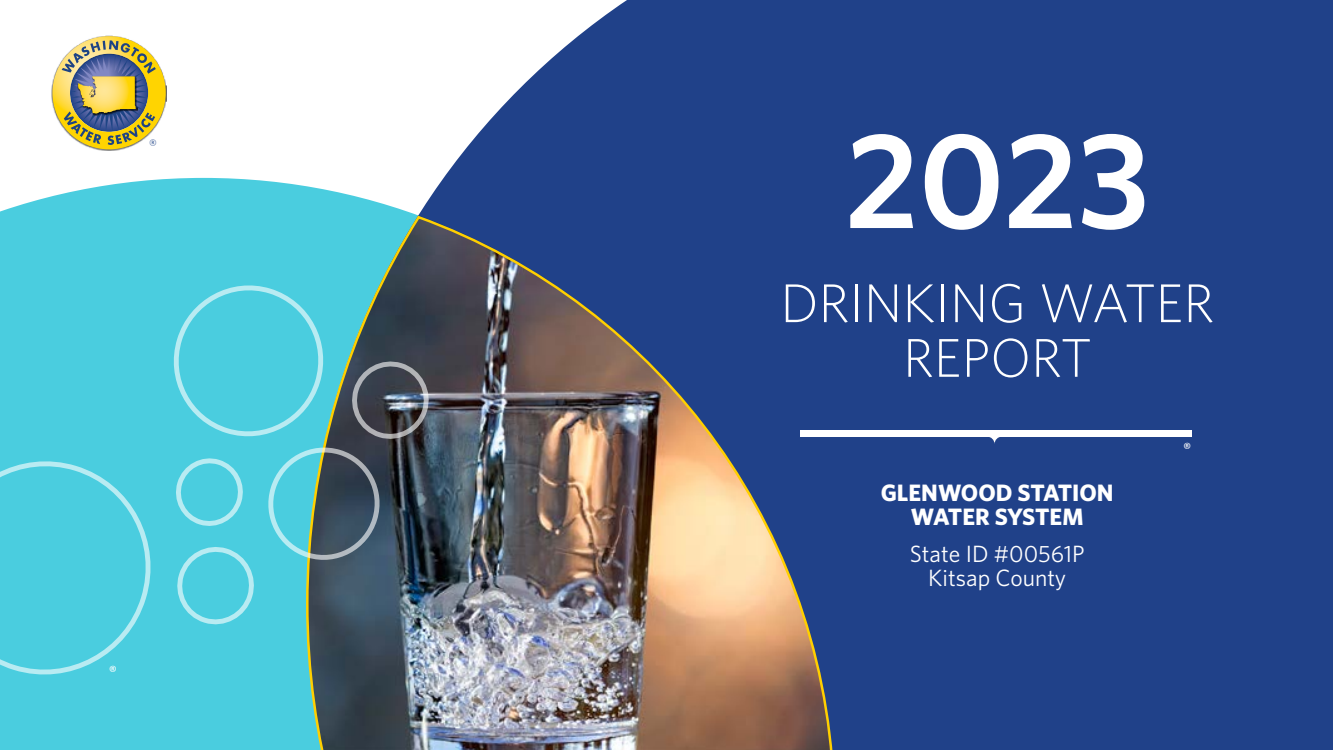
<style>
.page{position:relative;width:1333px;height:750px;background:#fff}
.page>*{position:absolute;margin:0;border:0;box-sizing:border-box;transform-origin:0 0}
.t1{font:600 136.62px "Whitney";color:#fff}
.t2{font:300 54.62px/54.6px "Whitney";color:#fff;text-align:center}
.t3{font:700 23.75px/23.8px "Whitney";color:#fff}
.t4{font:23.62px/23.6px "Whitney";color:#fff;text-align:center}
.t5{font:16.38px "Calibri";color:#fff}
.t6{font:13.75px "Whitney";color:#1e4388}
</style>
<div class="page">
<div style="left:443px;top:0;width:889px;height:750px;background:#204189"></div>
<svg style="left:0;top:178px;width:833px;height:572px;background:#4dbdd5"></svg>
<img style="left:305px;top:214px;width:531px;height:536px">
<img style="left:94px;top:85px;width:73px;height:66px">
<svg style="left:52px;top:36px;width:114px;height:113px"></svg>
<div style="left:0;top:452px;width:160px;height:222px;background:#4acddf"></div>
<svg style="left:168px;top:285px;width:260px;height:341px;background:#4e9fac"></svg>
<div style="left:799px;top:430px;width:392px;height:7px;background:#fff"></div>
<svg style="left:985px;top:437px;width:19px;height:7px"></svg>
<p class="t6" style="left:149px;top:135px;width:9px">®</p>
<p class="t5" style="left:109px;top:660px;width:10px">®</p>
<h1 class="t1" style="left:844px;top:90px;width:307px">2023</h1>
<h2 class="t2" style="left:780px;top:274px;width:435px">DRINKING WATER<br>REPORT</h2>
<p class="t3" style="left:911px;top:481px;width:204px;text-indent:-30px">GLENWOOD STATION<br>WATE</p>
<p class="t3" style="left:975px;top:505px;width:110px">R SYSTE M</p>
<p class="t4" style="left:909px;top:542px;width:176px">State ID #00561P<br>Kitsap County</p>
<p class="t5" style="left:1183px;top:437px;width:10px">®</p>
</div>
